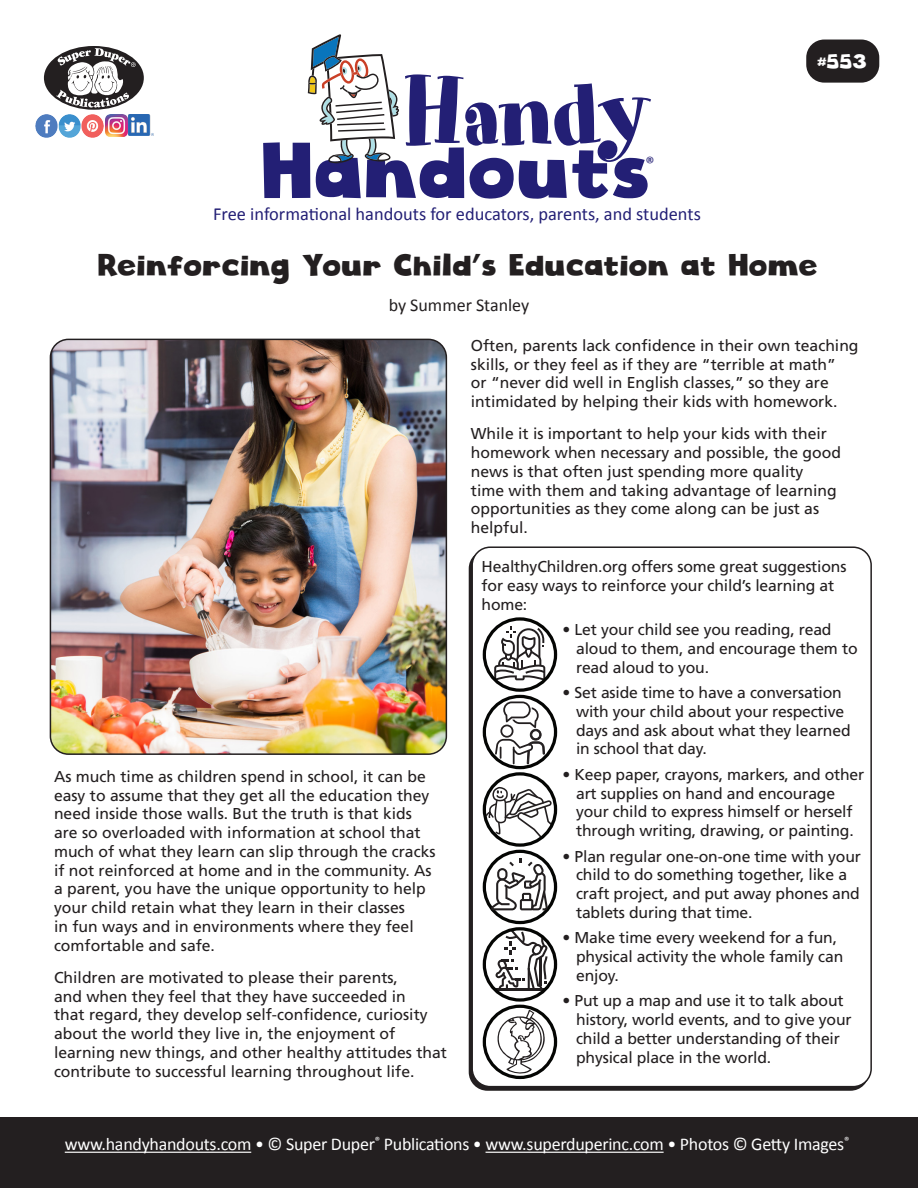
<style>
.page{position:relative;width:918px;height:1188px;background:#fff}
.page>*{position:absolute;margin:0;border:0;box-sizing:border-box;transform-origin:0 0}
.t1{font:93.75px "Art Department JNL";letter-spacing:-.03em;color:#231f75}
.t2{font:76.8px "Cloudy Witha Chanceof Love";color:#231f75}
.HH_Title{font:30px "Cloudy Witha Chanceof Love";color:#231f20}
.t3{font:19.5px "Cloudy Witha Chanceof Love";color:#fff}
.t4{font:18.45px "Calibri";color:#231f75}
.t5{font:18px "Calibri";letter-spacing:-.015em;color:#fff}
.HH_Author{font:18px "Calibri";color:#231f20}
.t6{font:18px "Calibri";color:#231f75}
.HH_TEXT{font:15.75px/18.8px "Frutiger";color:#231f20}
</style>
<div class="page">
<div style="left:471px;top:546px;width:401px;height:541px;border:2px solid #231f20;border-radius:18px"></div>
<div style="left:806px;top:40px;width:73px;height:43px;background:#231f20;border-radius:18px"></div>
<div style="left:0;top:1118px;width:918px;height:70px;background:#231f20"></div>
<div style="left:44px;top:46px;width:100px;height:64px;background:#231f20;border-radius:50%"></div>
<svg style="left:56px;top:48px;width:80px;height:60px"></svg>
<img style="left:36px;top:115px;width:68px;height:22px">
<img style="left:106px;top:115px;width:21px;height:21px">
<hr style="left:65px;top:1152px;width:186px;height:1px;background:#fff">
<hr style="left:486px;top:1152px;width:178px;height:1px;background:#fff">
<img style="left:129px;top:115px;width:24px;height:21px">
<svg style="left:308px;top:34px;width:91px;height:129px"></svg>
<img style="left:50px;top:339px;width:396px;height:415px">
<div style="left:50px;top:339px;width:397px;height:416px;border:2px solid #231f20;border-radius:18px"></div>
<svg style="left:494px;top:626px;width:51px;height:54px"></svg>
<div style="left:483px;top:617px;width:74px;height:75px;border:3px solid #040503;border-radius:50%"></div>
<div style="left:483px;top:695px;width:74px;height:74px;border:3px solid #040503;border-radius:50%"></div>
<svg style="left:495px;top:701px;width:50px;height:63px"></svg>
<div style="left:483px;top:772px;width:74px;height:75px;border:3px solid #040503;border-radius:50%"></div>
<div style="left:483px;top:850px;width:74px;height:74px;border:3px solid #040503;border-radius:50%"></div>
<svg style="left:485px;top:786px;width:68px;height:124px"></svg>
<svg style="left:495px;top:931px;width:52px;height:60px"></svg>
<div style="left:483px;top:927px;width:74px;height:75px;border:3px solid #040503;border-radius:50%"></div>
<svg style="left:497px;top:1010px;width:49px;height:65px"></svg>
<div style="left:483px;top:1005px;width:74px;height:74px;border:3px solid #040503;border-radius:50%"></div>
<p class="t1" style="left:402px;top:57px;width:252px">Handy</p>
<p class="t2" style="left:264px;top:123px;width:391px">Handouts</p>
<p class="t6" style="left:646px;top:150px;width:11px">®</p>
<p class="t4" style="left:213px;top:201px;width:489px">Free informational handouts for educators, parents, and students</p>
<p class="t3" style="left:818px;top:49px;width:51px">#553</p>
<p class="HH_Title" style="left:99px;top:246px;width:722px">Reinforcing Your Child’s Education at Home</p>
<p class="HH_Author" style="left:389px;top:293px;width:142px">by Summer Stanley</p>
<p class="HH_TEXT" style="left:54px;top:767px;width:383px">As much time as children spend in school, it can be easy to assume that they get all the education they need inside those walls. But the truth is that kids are so overloaded with information at school that much of what they learn can slip through the cracks if not reinforced at home and in the community. As a parent, you have the unique opportunity to help your child retain what they learn in their classes<br>in fun ways and in environments where they feel comfortable and safe.</p>
<p class="HH_TEXT" style="left:54px;top:968px;width:394px">Children are motivated to please their parents,<br>and when they feel that they have succeeded in<br>that regard, they develop self-confidence, curiosity about the world they live in, the enjoyment of learning new things, and other healthy attitudes that contribute to successful learning throughout life.</p>
<p class="HH_TEXT" style="left:471px;top:336px;width:389px">Often, parents lack confidence in their own teaching skills, or they feel as if they are “terrible at math”<br>or “never did well in English classes,” so they are intimidated by helping their kids with homework.</p>
<p class="HH_TEXT" style="left:471px;top:424px;width:372px">While it is important to help your kids with their homework when necessary and possible, the good news is that often just spending more quality<br>time with them and taking advantage of learning opportunities as they come along can be just as helpful.</p>
<p class="HH_TEXT" style="left:482px;top:557px;width:366px">HealthyChildren.org offers some great suggestions for easy ways to reinforce your child’s learning at home:</p>
<p class="HH_TEXT" style="left:576px;top:620px;width:283px;text-indent:-14px">• Let your child see you reading, read aloud to them, and encourage them to read aloud to you.</p>
<p class="HH_TEXT" style="left:576px;top:683px;width:276px;text-indent:-14px">• Set aside time to have a conversation with your child about your respective days and ask about what they learned in school that day.</p>
<p class="HH_TEXT" style="left:576px;top:765px;width:290px;text-indent:-14px">• Keep paper, crayons, markers, and other art supplies on hand and encourage your child to express himself or herself through writing, drawing, or painting.</p>
<p class="HH_TEXT" style="left:576px;top:847px;width:286px;text-indent:-14px">• Plan regular one-on-one time with your child to do something together, like a craft project, and put away phones and tablets during that time.</p>
<p class="HH_TEXT" style="left:576px;top:928px;width:269px;text-indent:-14px">• Make time every weekend for a fun, physical activity the whole family can enjoy.</p>
<p class="HH_TEXT" style="left:576px;top:991px;width:277px;text-indent:-14px">• Put up a map and use it to talk about history, world events, and to give your child a better understanding of their physical place in the world.</p>
<p class="t5" style="left:65px;top:1132px;width:786px">www.handyhandouts.com • © Super Duper<sup>®</sup> Publications • www.superduperinc.com • Photos © Getty Images<sup>®</sup></p>
</div>
